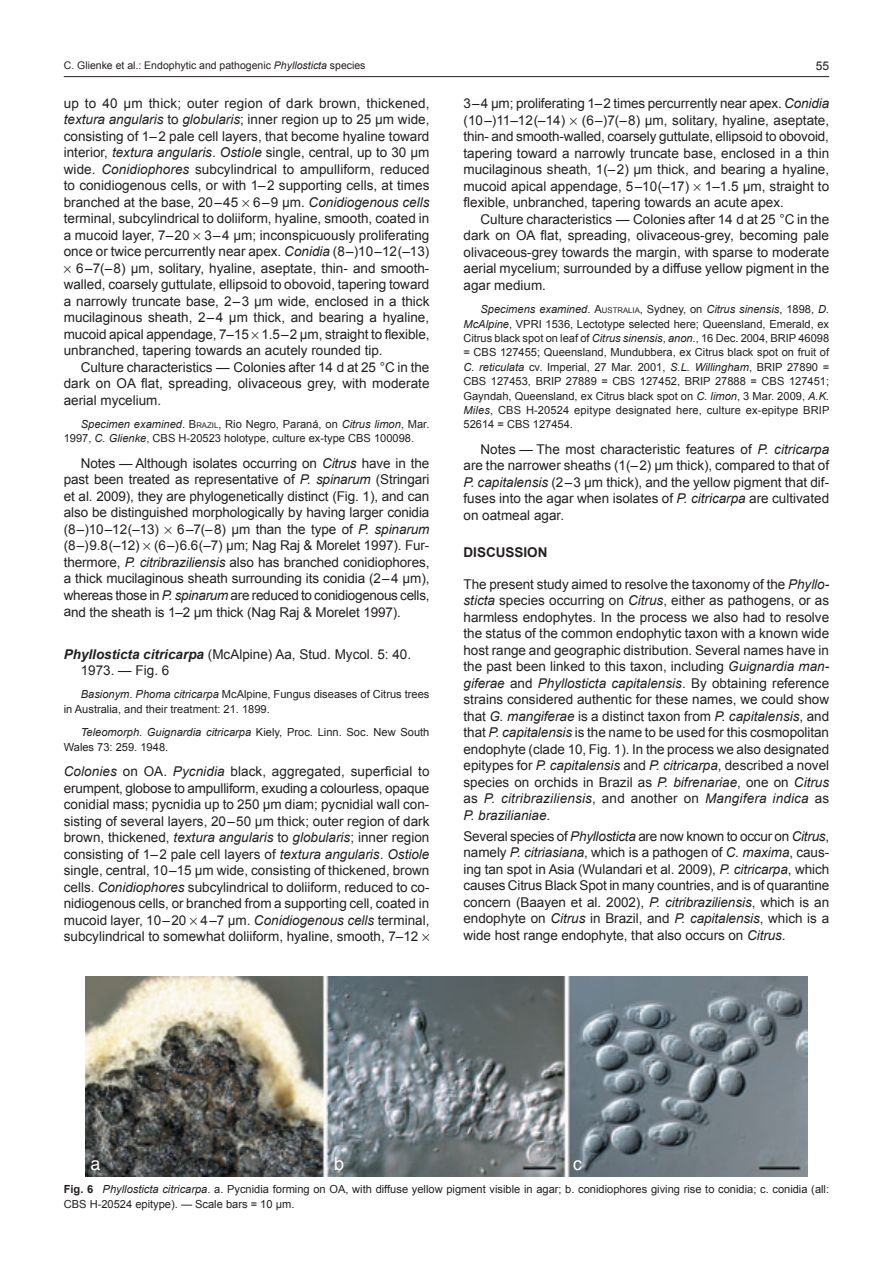
<style>
.page{position:relative;width:893px;height:1263px;background:#fff}
.page>*{position:absolute;margin:0;border:0;box-sizing:border-box;transform-origin:0 0}
.t1{font:18px "Helvetica";color:#fff}
.t2{font:13.5px/16.5px "Arial";color:#231f20;text-align:justify}
.t3{font:700 13.5px "Arial";color:#231f20}
.t4{font:12px "Arial";color:#231f20}
.t5{font:11.1px/14.4px "Arial";color:#231f20}
.t6{font:10.5px "Arial";color:#231f20}
.s1{font-style:italic}
.s2{font-size:7.8px}
.s3{font-weight:700;font-style:italic}
.s4{font-weight:700}
</style>
<div class="page">
<hr style="left:64px;top:76px;width:765px;height:1px;background:#231f20">
<img style="left:85px;top:977px;width:723px;height:199px">
<p class="t6" style="left:64px;top:59px;width:303px">C. Glienke et al.: Endophytic and pathogenic <span class="s1">Phyllosticta</span> species</p>
<p class="t4" style="left:816px;top:59px;width:15px">55</p>
<p class="t2" style="left:64px;top:95px;width:367px">up to 40 μm thick; outer region of dark brown, thickened,</p>
<p class="t2" style="left:64px;top:111px;width:367px"><span class="s1">textura angularis</span> to <span class="s1">globularis</span>; inner region up to 25 μm wide,</p>
<p class="t2" style="left:64px;top:128px;width:367px">consisting of 1–2 pale cell layers, that become hyaline toward</p>
<p class="t2" style="left:64px;top:144px;width:367px">interior, <span class="s1">textura angularis</span>. <span class="s1">Ostiole</span> single, central, up to 30 μm</p>
<p class="t2" style="left:64px;top:161px;width:367px">wide. <span class="s1">Conidiophores</span> subcylindrical to ampulliform, reduced</p>
<p class="t2" style="left:64px;top:177px;width:367px">to conidiogenous cells, or with 1–2 supporting cells, at times</p>
<p class="t2" style="left:64px;top:194px;width:367px">branched at the base, 20–45 6–9 μm. <span class="s1">Conidiogenous cells</span></p>
<p class="t2" style="left:64px;top:210px;width:367px">terminal, subcylindrical to doliiform, hyaline, smooth, coated in</p>
<p class="t2" style="left:64px;top:227px;width:367px">a mucoid layer, 7–20 3–4 μm; inconspicuously proliferating</p>
<p class="t2" style="left:64px;top:243px;width:367px">once or twice percurrently near apex. <span class="s1">Conidia</span> (8–)10–12(–13)</p>
<p class="t2" style="left:76px;top:260px;width:355px">6–7(–8) μm, solitary, hyaline, aseptate, thin- and smooth-</p>
<p class="t2" style="left:64px;top:276px;width:367px">walled, coarsely guttulate, ellipsoid to obovoid, tapering toward</p>
<p class="t2" style="left:64px;top:293px;width:367px">a narrowly truncate base, 2–3 μm wide, enclosed in a thick</p>
<p class="t2" style="left:64px;top:309px;width:367px">mucilaginous sheath, 2–4 μm thick, and bearing a hyaline,</p>
<p class="t2" style="left:64px;top:326px;width:367px">mucoid apical appendage, 7–15 1.5–2 μm, straight to flexible,</p>
<p class="t2" style="left:64px;top:342px;width:320px">unbranched, tapering towards an acutely rounded tip.</p>
<p class="t2" style="left:81px;top:359px;width:350px">Culture characteristics — Colonies after 14 d at 25 °C in the</p>
<p class="t2" style="left:64px;top:375px;width:367px">dark on OA flat, spreading, olivaceous grey, with moderate</p>
<p class="t2" style="left:64px;top:392px;width:99px">aerial mycelium.</p>
<p class="t5" style="left:64px;top:417px;width:367px;text-indent:17px"><span class="s1">Specimen examined</span>. B<span class="s2">razi l</span>, Rio Negro, Paraná, on <span class="s1">Citrus limon</span>, Mar.<br>1997, <span class="s1">C. Glienke</span>, CBS H-20523 holotype, culture ex-type CBS 100098.</p>
<p class="t2" style="left:64px;top:455px;width:367px;text-indent:17px">Notes — Although isolates occurring on <span class="s1">Citrus</span> have in the past been treated as representative of <span class="s1">P. spinarum</span> (Stringari et al. 2009), they are phylogenetically distinct (Fig. 1), and can also be distinguished morphologically by having larger conidia (8–)10–12(–13)</p>
<p class="t2" style="left:463px;top:95px;width:367px">3–4 μm; proliferating 1–2 times percurrently near apex. <span class="s1">Conidia </span>(10–)11–12(–14) (6–)7(–8) μm, solitary, hyaline, aseptate, thin- and smooth-walled, coarsely guttulate, ellipsoid to obovoid, tapering toward a narrowly truncate base, enclosed in a thin mucilaginous sheath, 1(–2) μm thick, and bearing a hyaline, mucoid apical appendage, 5–10(–17) 1–1.5 μm, straight to flexible, unbranched, tapering towards an acute apex.</p>
<p class="t2" style="left:463px;top:211px;width:367px;text-indent:17px">Culture characteristics — Colonies after 14 d at 25 °C in the dark on OA flat, spreading, olivaceous-grey, becoming pale olivaceous-grey towards the margin, with sparse to moderate aerial mycelium; surrounded by a diffuse yellow pigment in the agar medium.</p>
<p class="t5" style="left:463px;top:302px;width:367px;text-align:justify;text-indent:17px"><span class="s1">Specimens examined</span>. A<span class="s2">ustralia</span>, Sydney, on <span class="s1">Citrus sinensis</span>, 1898, <span class="s1">D.<br>McAlpine</span>, VPRI 1536, Lectotype selected here; Queensland, Emerald, ex Citrus black spot on leaf of <span class="s1">Citrus sinensis</span>, <span class="s1">anon.</span>, 16 Dec. 2004, BRIP 46098 = CBS 127455; Queensland, Mundubbera, ex Citrus black spot on fruit of <span class="s1">C. reticulata</span> cv. Imperial, 27 Mar. 2001, <span class="s1">S.L. Willingham</span>, BRIP 27890 = CBS 127453, BRIP 27889 = CBS 127452, BRIP 27888 = CBS 127451; Gayndah, Queensland, ex Citrus black spot on <span class="s1">C. limon</span>, 3 Mar. 2009, <span class="s1">A.K.<br>Miles</span>, CBS H-20524 epitype designated here, culture ex-epitype BRIP 52614 = CBS 127454.</p>
<p class="t2" style="left:463px;top:441px;width:367px;text-indent:17px">Notes — The most characteristic features of <span class="s1">P. citricarpa </span>are the narrower sheaths (1(–2) µ m thick), compared to that of <span class="s1">P. capitalensis</span> (2–3 µ m thick), and the yellow pigment that dif&shy;fuses into the agar when isolates of <span class="s1">P. citricarpa</span> are cultivated on oatmeal agar.</p>
<p class="t3" style="left:463px;top:545px;width:86px">DISCUSSION</p>
<p class="t2" style="left:463px;top:576px;width:367px">The present study aimed to resolve the taxonomy of the <span class="s1">Phyllo&shy;sticta</span> species occurring on <span class="s1">Citrus</span>, either as pathogens, or as harmless endophytes. In the process we also had to resolve the status of the common endophytic taxon with a known wide host range and geographic distribution. Several names have in the past been linked to this taxon, including <span class="s1">Guignardia man&shy;giferae</span> and <span class="s1">Phyllosticta capitalensis</span>. By obtaining reference strains considered authentic for these names, we could show that <span class="s1">G. mangiferae</span> is a distinct taxon from <span class="s1">P. capitalensis</span>, and that <span class="s1">P. capitalensis</span> is the name to be used for this cosmopolitan endophyte (clade 10, Fig. 1). In the process we also designated epitypes for <span class="s1">P. capitalensis</span> and <span class="s1">P. citricarpa</span>, described a novel species on orchids in Brazil as <span class="s1">P. bifrenariae</span>, one on <span class="s1">Citrus </span>as <span class="s1">P. citribraziliensis</span>, and another on <span class="s1">Mangifera indica</span> as <span class="s1">P. brazilianiae</span>.</p>
<p class="t2" style="left:463px;top:828px;width:367px">Several species of <span class="s1">Phyllosticta</span> are now known to occur on <span class="s1">Citrus</span>, namely <span class="s1">P. citriasiana</span>, which is a pathogen of <span class="s1">C. maxima</span>, caus&shy;ing tan spot in Asia (Wulandari et al. 2009), <span class="s1">P. citricarpa</span>, which causes Citrus Black Spot in many countries, and is of quarantine concern (Baayen et al. 2002), <span class="s1">P. citribraziliensis</span>, which is an endophyte on <span class="s1">Citrus</span> in Brazil, and <span class="s1">P. capitalensis</span>, which is a wide host range endophyte, that also occurs on <span class="s1">Citrus</span>.</p>
<p class="t2" style="left:64px;top:521px;width:367px;text-indent:114px">6–7(–8) μm than the type of <span class="s1">P. spinarum </span>(8–)9.8(–12) (6–)6.6(–7) µ m; Nag Raj &amp; Morelet 1997). Fur&shy;thermore, <span class="s1">P. citribraziliensis</span> also has branched conidiophores, a thick mucilaginous sheath surrounding its conidia (2–4 µ m), whereas those in <span class="s1">P. spinarum</span> are reduced to conidiogenous cells, and the sheath is 1–2 µ m thick (Nag Raj &amp; Morelet 1997).</p>
<p class="t2" style="left:81px;top:645px;width:332px;text-indent:-17px"><span class="s3">Phyllosticta citricarpa</span> (McAlpine) Aa, Stud. Mycol. 5: 40.<br>1973. <span class="s1">—</span> Fig. 6</p>
<p class="t5" style="left:64px;top:687px;width:367px;text-indent:17px"><span class="s1">Basionym</span>. <span class="s1">Phoma citricarpa</span> McAlpine, Fungus diseases of Citrus trees in Australia, and their treatment: 21. 1899.</p>
<p class="t5" style="left:64px;top:725px;width:367px;text-indent:17px"><span class="s1">Teleomorph</span>. <span class="s1">Guignardia citricarpa</span> Kiely, Proc. Linn. Soc. New South<br>Wales 73: 259. 1948.</p>
<p class="t2" style="left:64px;top:763px;width:367px"><span class="s1">Colonies</span> on OA. <span class="s1">Pycnidia</span> black, aggregated, superficial to erumpent, globose to ampulliform, exuding a colourless, opaque conidial mass; pycnidia up to 250 μm diam; pycnidial wall con&shy;sisting of several layers, 20–50 μm thick; outer region of dark brown, thickened, <span class="s1">textura angularis</span> to <span class="s1">globularis</span>; inner region consisting of 1–2 pale cell layers of <span class="s1">textura angularis</span>. <span class="s1">Ostiole </span>single, central, 10–15 μm wide, consisting of thickened, brown cells. <span class="s1">Conidiophores</span> subcylindrical to doliiform, reduced to co&shy;nidiogenous cells, or branched from a supporting cell, coated in mucoid layer, 10–20 4–7 μm. <span class="s1">Conidiogenous cells</span> terminal, subcylindrical to somewhat doliiform, hyaline, smooth, 7–12</p>
<h1 class="t1" style="left:91px;top:1148px;width:12px">a</h1>
<h1 class="t1" style="left:334px;top:1148px;width:12px">b</h1>
<h1 class="t1" style="left:573px;top:1148px;width:10px">c</h1>
<p class="t5" style="left:64px;top:1182px;width:767px"><span class="s4">Fig. 6</span> <span class="s1">Phyllosticta citricarpa</span>. a. Pycnidia forming on OA, with diffuse yellow pigment visible in agar; b. conidiophores giving rise to conidia; c. conidia (all:<br>CBS H-20524 epitype). — Scale bars = 10 µm.</p>
</div>
